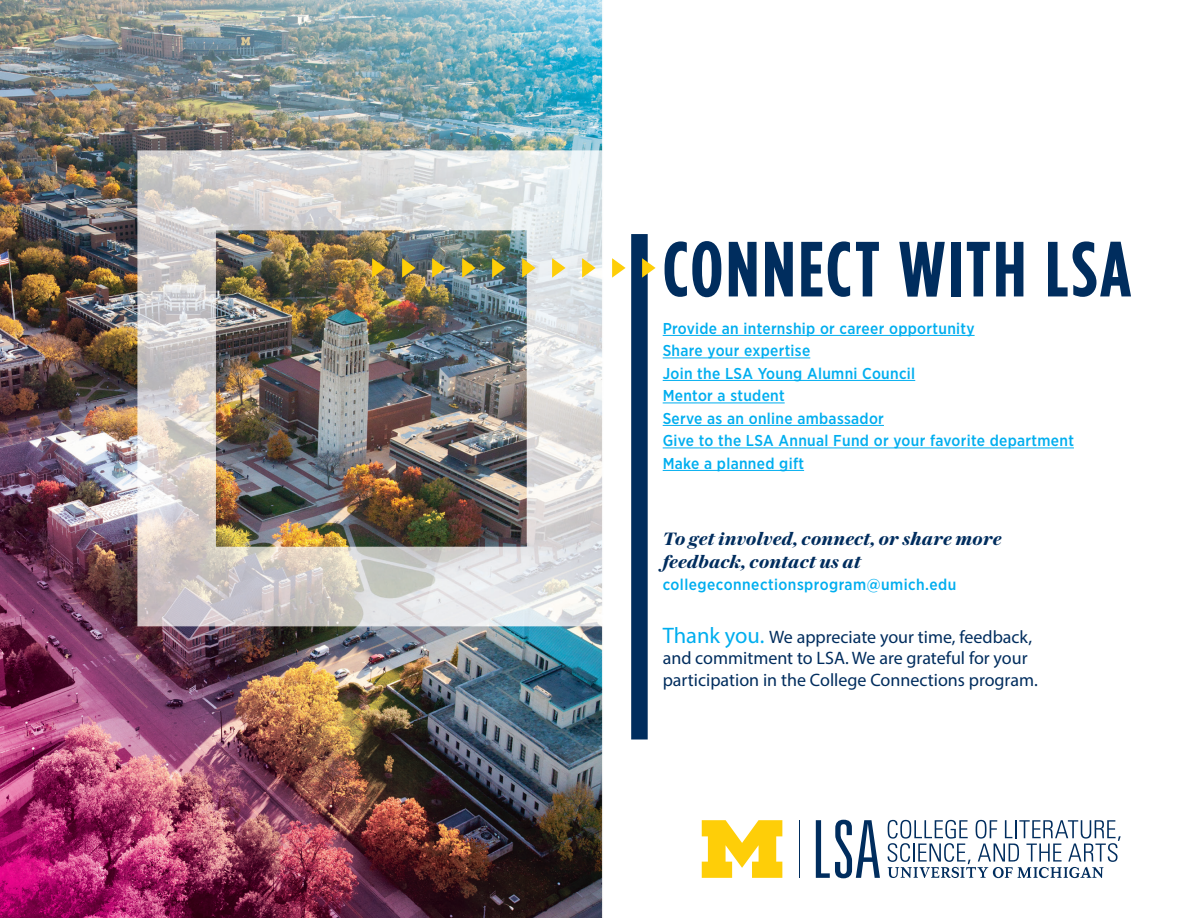
<style>
.page{position:relative;width:1188px;height:918px;background:#fff}
.page>*{position:absolute;margin:0;border:0;box-sizing:border-box;transform-origin:0 0}
.t1{font:700 78px "Gotham Condensed";letter-spacing:.035em;color:#002d5e}
.t2{font:italic 700 18.3px/23px "Austin News Deck";letter-spacing:.015em;color:#002d5e}
.t3{font:18px/21.6px "Myriad Pro";color:#002d5e}
.t4{font:500 15.75px "Gotham Narrow";letter-spacing:.02em;color:#00aeef}
.s1{font-size:22.5px;color:#00aeef}
</style>
<div class="page">
<img style="left:0;top:0;width:1076px;height:918px">
<hr style="left:799px;top:820px;width:1px;height:58px;background:#002d5e">
<svg style="left:702px;top:820px;width:80px;height:58px"></svg>
<svg style="left:816px;top:820px;width:64px;height:58px"></svg>
<svg style="left:887px;top:820px;width:234px;height:58px"></svg>
<hr style="left:663px;top:335px;width:312px;height:1px;background:#00aeef">
<hr style="left:663px;top:358px;width:147px;height:1px;background:#00aeef">
<hr style="left:663px;top:380px;width:252px;height:1px;background:#00aeef">
<hr style="left:663px;top:403px;width:122px;height:1px;background:#00aeef">
<hr style="left:663px;top:425px;width:221px;height:1px;background:#00aeef">
<hr style="left:663px;top:448px;width:411px;height:1px;background:#00aeef">
<hr style="left:663px;top:470px;width:141px;height:1px;background:#00aeef">
<div style="left:631px;top:234px;width:17px;height:506px;background:#002d5e"></div>
<svg style="left:372px;top:258px;width:14px;height:20px"></svg>
<svg style="left:402px;top:258px;width:14px;height:20px"></svg>
<svg style="left:432px;top:258px;width:14px;height:20px"></svg>
<svg style="left:462px;top:258px;width:14px;height:20px"></svg>
<svg style="left:492px;top:258px;width:14px;height:20px"></svg>
<svg style="left:522px;top:258px;width:14px;height:20px"></svg>
<svg style="left:552px;top:258px;width:14px;height:20px"></svg>
<svg style="left:582px;top:258px;width:14px;height:20px"></svg>
<svg style="left:612px;top:258px;width:14px;height:20px"></svg>
<svg style="left:642px;top:258px;width:14px;height:20px"></svg>
<p class="t1" style="left:663px;top:223px;width:470px">CONNECT WITH LSA</p>
<p class="t4" style="left:663px;top:318px;width:313px">Provide an internship or career opportunity</p>
<p class="t4" style="left:663px;top:341px;width:149px">Share your expertise</p>
<p class="t4" style="left:663px;top:363px;width:254px">Join the LSA Young Alumni Council</p>
<p class="t4" style="left:663px;top:386px;width:123px">Mentor a student</p>
<p class="t4" style="left:663px;top:408px;width:223px">Serve as an online ambassador</p>
<p class="t4" style="left:663px;top:431px;width:413px">Give to the LSA Annual Fund or your favorite department</p>
<p class="t4" style="left:663px;top:453px;width:143px">Make a planned gift</p>
<p class="t2" style="left:663px;top:526px;width:340px">To get involved, connect, or share more feedback, contact us at</p>
<p class="t4" style="left:663px;top:575px;width:295px">collegeconnectionsprogram@umich.edu</p>
<p class="t3" style="left:663px;top:625px;width:377px"><span class="s1">Thank you.</span> We appreciate your time, feedback, and commitment to LSA. We are grateful for your participation in the College Connections program.</p>
</div>
